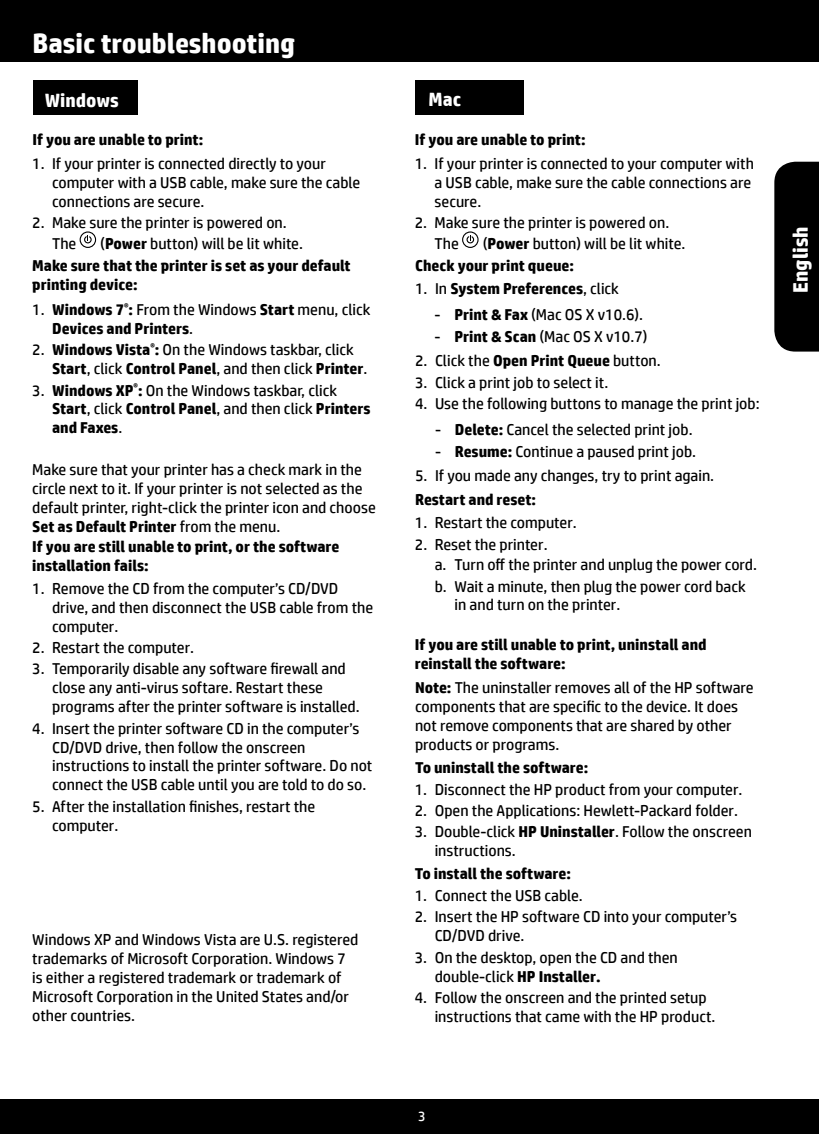
<style>
.page{position:relative;width:819px;height:1134px;background:#fff}
.page>*{position:absolute;margin:0;border:0;box-sizing:border-box;transform-origin:0 0}
.t1{font:700 28px "HP Simplified";color:#fff}
.RG_bleed_tab{font:700 21px "HP Simplified";color:#fff}
.column_subheading_la{font:700 19.25px "HP Simplified";color:#fff}
.Body{font:15.75px/18.9px "HP Simplified";color:#000}
.Body-2{font:700 15.75px/18.9px "HP Simplified";color:#000}
.t2{font:14px "HP Simplified";color:#fff}
.s1{font-weight:700}
.s2{font-weight:400}
</style>
<div class="page">
<div style="left:0;top:0;width:819px;height:62px;background:#000"></div>
<div style="left:0;top:1099px;width:819px;height:35px;background:#000"></div>
<div style="left:774px;top:162px;width:45px;height:190px;background:#000"></div>
<div style="left:462px;top:231px;width:17px;height:17px;border:1px solid #000;border-radius:50%"></div>
<svg style="left:466px;top:235px;width:9px;height:9px"></svg>
<div style="left:34px;top:80px;width:104px;height:35px;background:#000"></div>
<div style="left:415px;top:80px;width:108px;height:35px;background:#000"></div>
<div style="left:80px;top:231px;width:16px;height:17px;border:1px solid #000;border-radius:50%"></div>
<svg style="left:84px;top:235px;width:8px;height:9px"></svg>
<p class="t1" style="left:33px;top:24px;width:264px">Basic troubleshooting</p>
<p class="column_subheading_la" style="left:45px;top:88px;width:76px">Windows</p>
<p class="column_subheading_la" style="left:429px;top:87px;width:34px">Mac</p>
<p class="Body-2" style="left:33px;top:130px;width:172px">If you are unable to print:</p>
<p class="Body" style="left:52px;top:154px;width:310px;text-indent:-20px">1. If your printer is connected directly to your computer with a USB cable, make sure the cable connections are secure.</p>
<p class="Body" style="left:52px;top:212px;width:236px;line-height:20.5px;text-indent:-20px">2. Make sure the printer is powered on.<br>The</p>
<p class="Body-2" style="left:415px;top:130px;width:172px">If you are unable to print:</p>
<p class="Body" style="left:435px;top:154px;width:321px;text-indent:-20px">1. If your printer is connected to your computer with a USB cable, make sure the cable connections are secure.</p>
<p class="Body" style="left:435px;top:212px;width:236px;line-height:20.5px;text-indent:-20px">2. Make sure the printer is powered on.<br>The</p>
<p class="Body" style="left:100px;top:234px;width:204px">(<span class="s1">Power</span> button) will be lit white.</p>
<p class="Body-2" style="left:32px;top:256px;width:320px">Make sure that the printer is set as your default printing device:</p>
<p class="Body" style="left:483px;top:234px;width:204px">(<span class="s1">Power</span> button) will be lit white.</p>
<p class="Body-2" style="left:415px;top:256px;width:160px">Check your print queue:</p>
<p class="Body-2" style="left:415px;top:279px;width:205px"><span class="s2">1. In</span> System Preferences<span class="s2">, click</span></p>
<p class="Body" style="left:435px;top:304px;width:210px">- <span class="s1">Print &amp; Fax</span> (Mac OS X v10.6).</p>
<p class="Body" style="left:435px;top:327px;width:214px">- <span class="s1">Print &amp; Scan</span> (Mac OS X v10.7)</p>
<p class="Body" style="left:415px;top:351px;width:247px">2. Click the <span class="s1">Open Print Queue</span> button.</p>
<p class="Body" style="left:415px;top:373px;width:195px">3. Click a print job to select it.</p>
<p class="Body" style="left:415px;top:394px;width:346px">4. Use the following buttons to manage the print job:</p>
<p class="Body" style="left:435px;top:419px;width:259px">- <span class="s1">Delete:</span> Cancel the selected print job.</p>
<p class="Body" style="left:435px;top:442px;width:263px">- <span class="s1">Resume:</span> Continue a paused print job.</p>
<p class="Body" style="left:415px;top:466px;width:301px">5. If you made any changes, try to print again.</p>
<p class="Body-2" style="left:52px;top:300px;width:320px;text-indent:-20px"><span class="s2">1.</span> Windows 7<sup>®</sup>: <span class="s2">From the Windows</span> Start <span class="s2">menu, click<br></span>Devices and Printers<span class="s2">.</span></p>
<p class="Body" style="left:52px;top:340px;width:317px;text-indent:-20px">2. <span class="s1">Windows Vista</span><sup>®</sup><span class="s1">:</span> On the Windows taskbar, click<br><span class="s1">Start</span>, click <span class="s1">Control Panel</span>, and then click <span class="s1">Printer</span>.</p>
<p class="Body" style="left:52px;top:380px;width:320px;text-indent:-20px">3. <span class="s1">Windows XP</span><sup>®</sup><span class="s1">:</span> On the Windows taskbar, click<br><span class="s1">Start</span>, click <span class="s1">Control Panel</span>, and then click <span class="s1">Printers and Faxes</span>.</p>
<p class="Body" style="left:32px;top:460px;width:345px">Make sure that your printer has a check mark in the circle next to it. If your printer is not selected as the default printer, right-click the printer icon and choose <span class="s1">Set as Default Printer</span> from the menu.</p>
<p class="Body-2" style="left:415px;top:490px;width:122px">Restart and reset:</p>
<p class="Body" style="left:415px;top:513px;width:163px">1. Restart the computer.</p>
<p class="Body" style="left:415px;top:535px;width:134px">2. Reset the printer.</p>
<p class="Body-2" style="left:32px;top:538px;width:309px">If you are still unable to print, or the software installation fails:</p>
<p class="Body" style="left:435px;top:555px;width:324px">a. Turn off the printer and unplug the power cord.</p>
<p class="Body" style="left:455px;top:578px;width:293px;line-height:17.5px;text-indent:-20px">b. Wait a minute, then plug the power cord back in and turn on the printer.</p>
<p class="Body" style="left:52px;top:579px;width:323px;text-indent:-20px">1. Remove the CD from the computer’s CD/DVD drive, and then disconnect the USB cable from the computer.</p>
<p class="Body" style="left:32px;top:638px;width:163px">2. Restart the computer.</p>
<p class="Body" style="left:52px;top:659px;width:309px;text-indent:-20px">3. Temporarily disable any software firewall and close any anti-virus softare. Restart these programs after the printer software is installed.</p>
<p class="Body" style="left:52px;top:719px;width:322px;text-indent:-20px">4. Insert the printer software CD in the computer’s CD/DVD drive, then follow the onscreen instructions to install the printer software. Do not connect the USB cable until you are told to do so.</p>
<p class="Body" style="left:52px;top:797px;width:265px;text-indent:-20px">5. After the installation finishes, restart the computer.</p>
<p class="Body-2" style="left:415px;top:636px;width:293px">If you are still unable to print, uninstall and reinstall the software:</p>
<p class="Body" style="left:415px;top:678px;width:340px"><span class="s1">Note:</span> The uninstaller removes all of the HP software components that are specific to the device. It does not remove components that are shared by other products or programs.</p>
<p class="Body-2" style="left:415px;top:758px;width:175px">To uninstall the software:</p>
<p class="Body" style="left:415px;top:780px;width:329px">1. Disconnect the HP product from your computer.</p>
<p class="Body" style="left:415px;top:801px;width:325px">2. Open the Applications: Hewlett-Packard folder.</p>
<p class="Body" style="left:435px;top:822px;width:319px;text-indent:-20px">3. Double-click <span class="s1">HP Uninstaller</span>. Follow the onscreen instructions.</p>
<p class="Body" style="left:32px;top:930px;width:328px">Windows XP and Windows Vista are U.S. registered trademarks of Microsoft Corporation. Windows 7 is either a registered trademark or trademark of Microsoft Corporation in the United States and/or other countries.</p>
<p class="Body-2" style="left:415px;top:865px;width:158px">To install the software:</p>
<p class="Body" style="left:415px;top:886px;width:169px">1. Connect the USB cable.</p>
<p class="Body" style="left:435px;top:907px;width:304px;text-indent:-20px">2. Insert the HP software CD into your computer’s<br>CD/DVD drive.</p>
<p class="Body" style="left:435px;top:948px;width:245px;text-indent:-20px">3. On the desktop, open the CD and then double-click <span class="s1">HP Installer.</span></p>
<p class="Body" style="left:435px;top:988px;width:282px;text-indent:-20px">4. Follow the onscreen and the printed setup instructions that came with the HP product.</p>
<p class="RG_bleed_tab" style="left:787px;top:293px;width:68px;rotate:-90deg">English</p>
<p class="t2" style="left:418px;top:1107px;width:9px">3</p>
</div>
